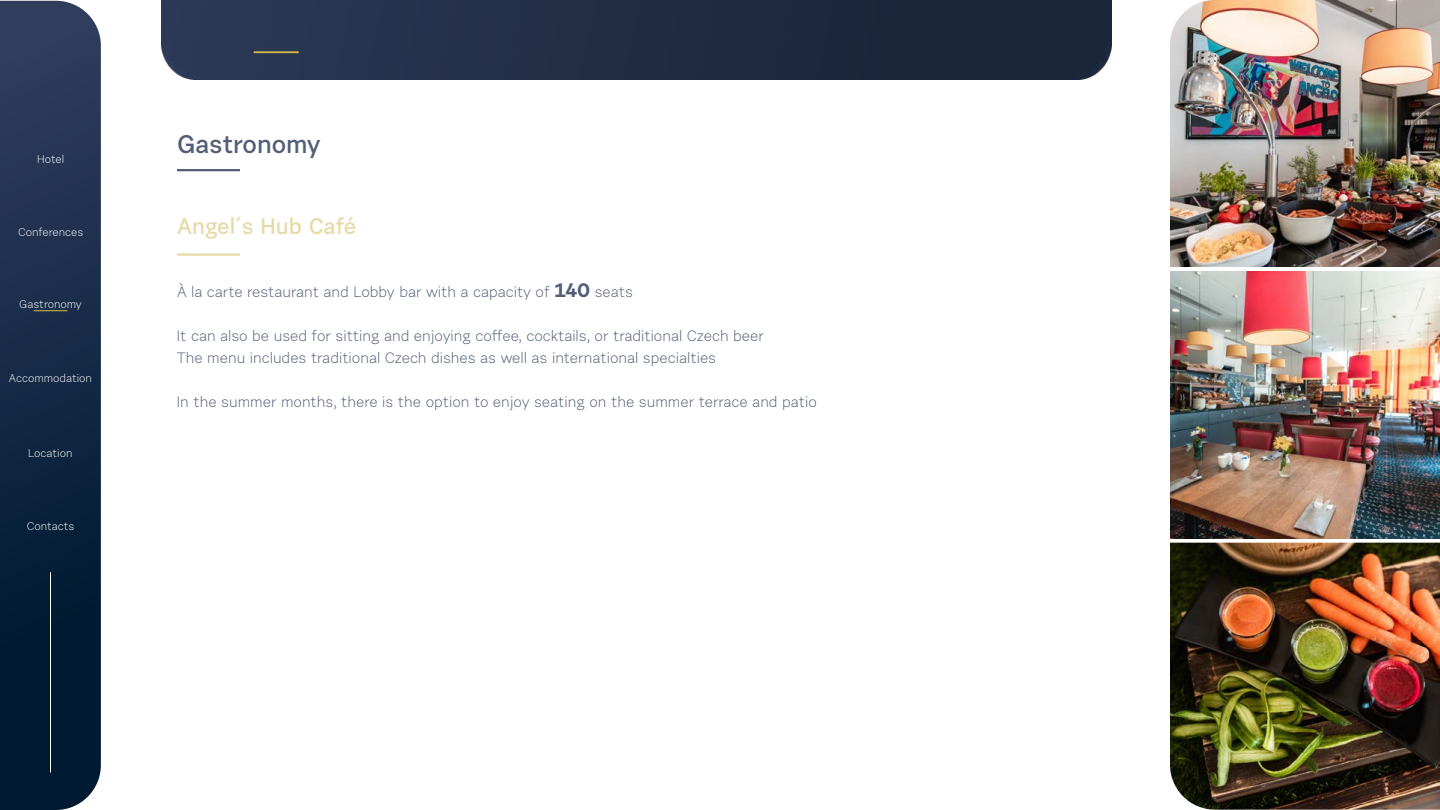
<style>
.page{position:relative;width:1440px;height:810px;background:#fff}
.page>*{position:absolute;margin:0;border:0;box-sizing:border-box;transform-origin:0 0}
.t1{font:700 25.5px "Urban Grotesk Li Se";color:#515e76}
.t2{font:700 22.5px "Urban Grotesk Li Se";color:#e7daa9}
.t3{font:15px/22.5px "Urban Grotesk Li Se";color:#515e76}
.t4{font:11.25px "Urban Grotesk Li Se";color:#fff}
.s1{font-family:"Urban Grotesk Re Bo";font-weight:700;font-size:19.5px}
</style>
<div class="page">
<svg style="left:0;top:1px;width:101px;height:809px;background:#162b46"></svg>
<hr style="left:50px;top:572px;width:1px;height:200px;background:#fff">
<hr style="left:177px;top:169px;width:63px;height:2px;background:#525e77">
<img style="left:162px;top:0;width:949px;height:80px">
<hr style="left:254px;top:51px;width:45px;height:2px;background:#d1b94a">
<img style="left:1170px;top:0;width:270px;height:267px">
<img style="left:1170px;top:271px;width:270px;height:267px">
<img style="left:1170px;top:543px;width:270px;height:267px">
<hr style="left:177px;top:253px;width:63px;height:3px;background:#e7daa9">
<hr style="left:34px;top:310px;width:33px;height:1px;background:#d1b94a">
<p class="t4" style="left:37px;top:152px;width:29px">Hotel</p>
<p class="t4" style="left:18px;top:225px;width:67px">Conferences</p>
<p class="t4" style="left:19px;top:298px;width:64px">Gastronomy</p>
<p class="t4" style="left:9px;top:371px;width:85px">Accommodation</p>
<p class="t4" style="left:28px;top:446px;width:46px">Location</p>
<p class="t4" style="left:27px;top:520px;width:49px">Contacts</p>
<h1 class="t1" style="left:177px;top:128px;width:145px">Gastronomy</h1>
<h2 class="t2" style="left:177px;top:212px;width:181px">Angel´s Hub Café</h2>
<p class="t3" style="left:177px;top:281px;width:457px">À la carte restaurant and Lobby bar with a capacity of <span class="s1">140</span> seats</p>
<p class="t3" style="left:177px;top:324px;width:588px">It can also be used for sitting and enjoying coffee, cocktails, or traditional Czech beer<br>The menu includes traditional Czech dishes as well as international specialties</p>
<p class="t3" style="left:177px;top:390px;width:641px">In the summer months, there is the option to enjoy seating on the summer terrace and patio</p>
</div>
